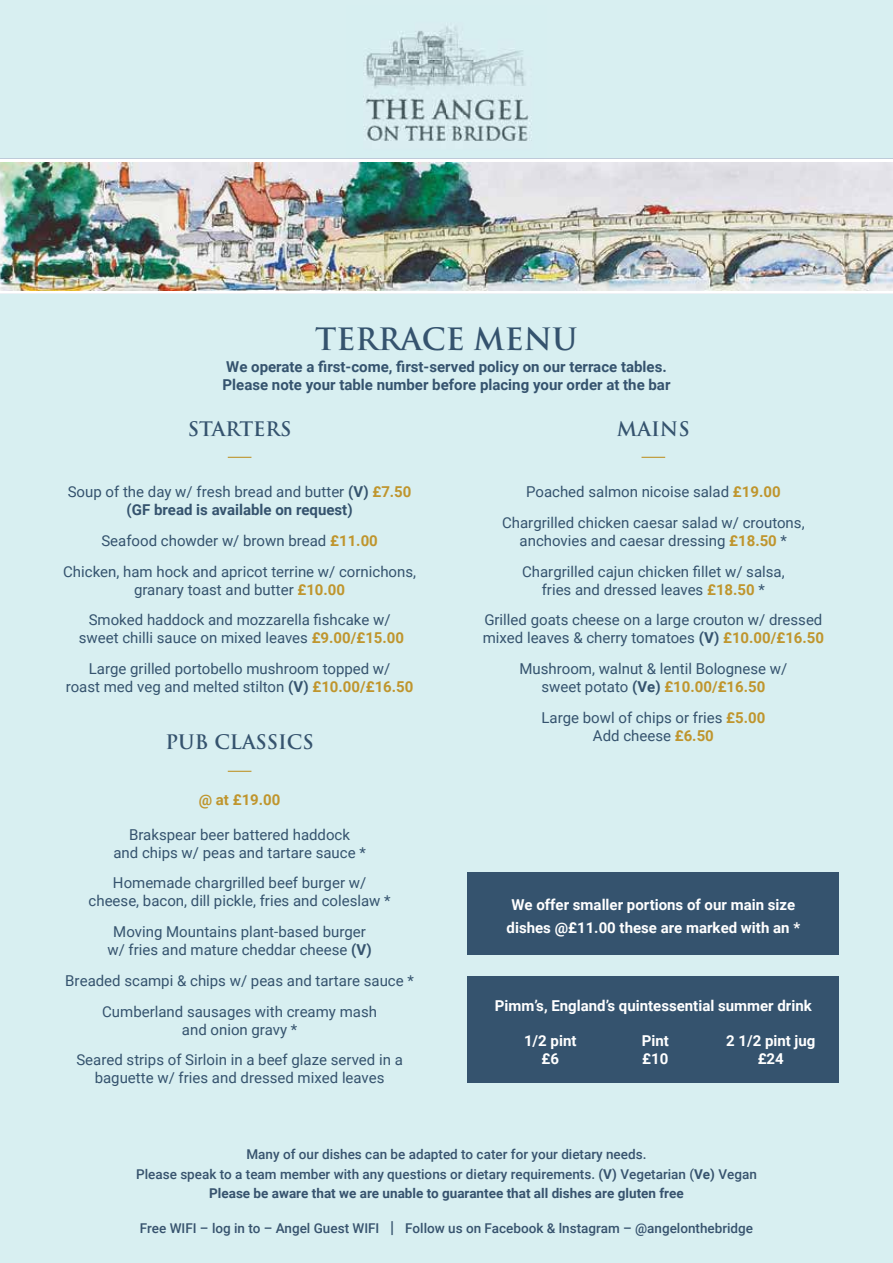
<style>
.page{position:relative;width:893px;height:1263px;background:#d8eff1}
.page>*{position:absolute;margin:0;border:0;box-sizing:border-box;transform-origin:0 0}
.t1{font:700 30px "Trajan Pro";color:#35536e}
.t2{font:700 19.5px "Trajan Pro";color:#35536e}
.t3{font:15px/30.8px "Roboto";color:#35536e;text-align:center}
.t4{font:700 15px/22.5px "Roboto";color:#fff;text-align:center}
.t5{font:700 15px/18px "Roboto";color:#35536e}
.t6{font:700 15px "Roboto";color:#bf952d}
.t7{font:500 13.5px/19.5px "Roboto";color:#37536e;text-align:center}
.s1{font-weight:700}
.s2{font-weight:700;color:#bf952d}
.s3{font-size:16.5px}
</style>
<div class="page">
<img style="left:346px;top:26px;width:201px;height:133px">
<svg style="left:228px;top:457px;width:23px;height:1px"></svg>
<svg style="left:228px;top:771px;width:23px;height:1px"></svg>
<svg style="left:641px;top:457px;width:24px;height:1px"></svg>
<div style="left:468px;top:977px;width:371px;height:106px;background:#35536e"></div>
<div style="left:468px;top:872px;width:371px;height:83px;background:#35536e"></div>
<div style="left:0;top:159px;width:893px;height:135px;background:linear-gradient(to right,#fff,#fff)"></div>
<img style="left:349px;top:160px;width:195px;height:2px">
<img style="left:0;top:162px;width:893px;height:128px">
<hr style="left:0;top:159px;width:893px;height:1px;background:#a7b8cc">
<hr style="left:0;top:294px;width:893px;height:1px;background:#a7b8cc">
<h1 class="t1" style="left:315px;top:320px;width:264px">TERRACE MENU</h1>
<p class="t5" style="left:223px;top:357px;width:449px">We operate a first-come, first-served policy on our terrace tables.<br>Please note your table number before placing your order at the bar</p>
<h2 class="t2" style="left:188px;top:416px;width:105px">STARTERS</h2>
<p class="t3" style="left:68px;top:482px;width:345px;line-height:18px">Soup of the day w/ fresh bread and butter <span class="s1">(V)</span> <span class="s2">£7.50 </span><span class="s1">(GF bread is available on request)</span></p>
<p class="t3" style="left:63px;top:525px;width:354px">Seafood chowder w/ brown bread <span class="s2">£11.00<br></span>Chicken, ham hock and apricot terrine w/ cornichons,</p>
<p class="t3" style="left:89px;top:573px;width:303px">granary toast and butter <span class="s2">£10.00<br></span>Smoked haddock and mozzarella fishcake w/</p>
<p class="t3" style="left:79px;top:622px;width:327px">sweet chilli sauce on mixed leaves <span class="s2">£9.00/£15.00<br></span>Large grilled portobello mushroom topped w/</p>
<p class="t3" style="left:66px;top:671px;width:349px">roast med veg and melted stilton <span class="s1">(V)</span> <span class="s2">£10.00/£16.50</span></p>
<h2 class="t2" style="left:165px;top:729px;width:150px">PUB CLASSICS</h2>
<p class="t6" style="left:199px;top:789px;width:83px">@ at £19.00</p>
<p class="t3" style="left:113px;top:825px;width:254px;line-height:18px">Brakspear beer battered haddock<br>and chips w/ peas and tartare sauce *</p>
<p class="t3" style="left:89px;top:873px;width:304px;line-height:18px">Homemade chargrilled beef burger w/ cheese, bacon, dill pickle, fries and coleslaw *</p>
<p class="t3" style="left:107px;top:922px;width:266px;line-height:18px">Moving Mountains plant-based burger w/ fries and mature cheddar cheese <span class="s1">(V)</span></p>
<p class="t3" style="left:65px;top:965px;width:350px">Breaded scampi &amp; chips w/ peas and tartare sauce *<br>Cumberland sausages with creamy mash</p>
<p class="t3" style="left:76px;top:1013px;width:328px">and onion gravy *<br>Seared strips of Sirloin in a beef glaze served in a</p>
<p class="t3" style="left:95px;top:1062px;width:291px">baguette w/ fries and dressed mixed leaves</p>
<h2 class="t2" style="left:617px;top:416px;width:74px">MAINS</h2>
<p class="t3" style="left:502px;top:476px;width:304px">Poached salmon nicoise salad <span class="s2">£19.00<br></span>Chargrilled chicken caesar salad w/ croutons,</p>
<p class="t3" style="left:520px;top:525px;width:269px;text-align:left">anchovies and caesar dressing <span class="s2">£18.50</span> *<br>Chargrilled cajun chicken fillet w/ salsa,</p>
<p class="t3" style="left:484px;top:573px;width:340px">fries and dressed leaves <span class="s2">£18.50</span> *<br>Grilled goats cheese on a large crouton w/ dressed</p>
<p class="t3" style="left:483px;top:622px;width:343px">mixed leaves &amp; cherry tomatoes <span class="s1">(V)</span> <span class="s2">£10.00/£16.50<br></span>Mushroom, walnut &amp; lentil Bolognese w/</p>
<p class="t3" style="left:541px;top:671px;width:225px;text-align:left">sweet potato <span class="s1">(Ve)</span> <span class="s2">£10.00/£16.50<br></span>Large bowl of chips or fries <span class="s2">£5.00</span></p>
<p class="t3" style="left:593px;top:720px;width:122px">Add cheese <span class="s2">£6.50</span></p>
<p class="t4" style="left:507px;top:893px;width:295px">We offer smaller portions of our main size dishes @£11.00 these are marked with an *</p>
<p class="t4" style="left:495px;top:994px;width:318px">Pimm’s, England’s quintessential summer drink</p>
<p class="t4" style="left:524px;top:1029px;width:54px">1/2 pint</p>
<p class="t4" style="left:642px;top:1029px;width:29px">Pint</p>
<p class="t4" style="left:726px;top:1029px;width:91px">2 1/2 pint jug</p>
<p class="t4" style="left:541px;top:1047px;width:19px">£6</p>
<p class="t4" style="left:642px;top:1047px;width:28px">£10</p>
<p class="t4" style="left:758px;top:1047px;width:28px">£24</p>
<p class="t7" style="left:136px;top:1144px;width:622px">Many of our dishes can be adapted to cater for your dietary needs.<br>Please speak to a team member with any questions or dietary requirements. <span class="s1">(V)</span> Vegetarian (<span class="s1">Ve)</span> Vegan<br><span class="s1">Please be aware that we are unable to guarantee that all dishes are gluten free</span></p>
<p class="t7" style="left:140px;top:1217px;width:615px">Free WIFI – log in to – Angel Guest WIFI <span class="s3">|</span> Follow us on Facebook &amp; lnstagram – @angelonthebridge</p>
</div>
